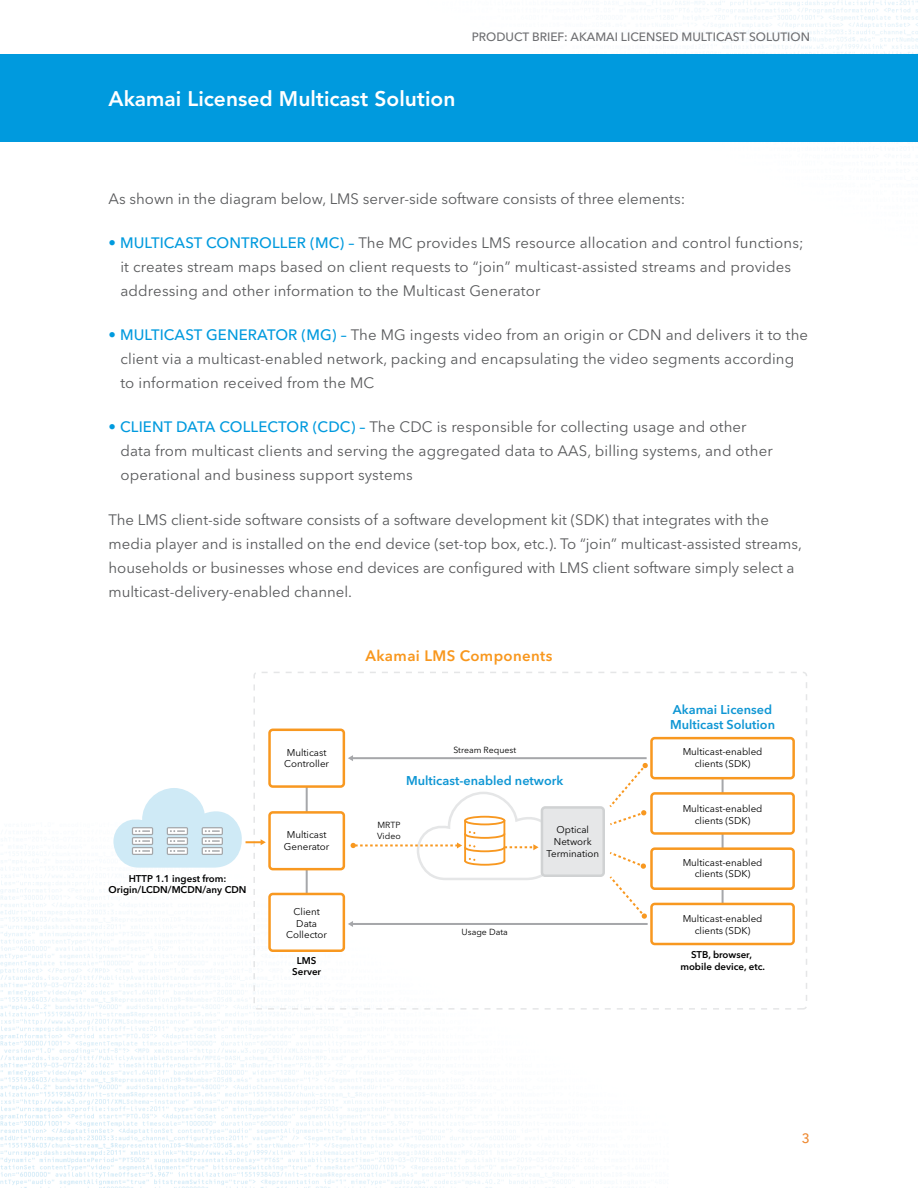
<style>
.page{position:relative;width:918px;height:1188px;background:#fff}
.page>*{position:absolute;margin:0;border:0;box-sizing:border-box;transform-origin:0 0}
.t1{font:800 21px "Avenir LT Std";color:#fff}
.t2{font:15px/24px "Avenir Next LT Pro";letter-spacing:.01em;color:#58595b}
.t3{font:600 15px "Avenir Next LT Pro";letter-spacing:.025em;color:#f8971d}
.t4{font:500 13.5px "Avenir Next LT Pro";color:#ee882f}
.t5{font:600 12.6px/15.1px "Avenir Next LT Pro";color:#0e96d4}
.t6{font:500 12px "Avenir Next LT Pro";color:#6d6e71}
.t7{font:9.75px/11.7px "Avenir Next LT Pro";color:#000;text-align:center}
.t8{font:600 9.75px/11.7px "Avenir Next LT Pro";color:#000;text-align:center}
.t9{font:8.7px/10.5px "Avenir Next LT Pro";color:#000}
.s1{font-weight:500;color:#009ade}
</style>
<div class="page">
<img style="left:0;top:0;width:918px;height:1188px">
<div style="left:0;top:54px;width:918px;height:88px;background:#009ade"></div>
<hr style="left:722px;top:758px;width:2px;height:168px;background:#a6a7aa">
<div style="left:651px;top:738px;width:143px;height:40px;background:#fff;border-radius:3px"></div>
<div style="left:650px;top:737px;width:145px;height:42px;border:3px solid #f89820;border-radius:3px"></div>
<div style="left:651px;top:904px;width:143px;height:40px;background:#fff;border-radius:3px"></div>
<div style="left:650px;top:903px;width:145px;height:42px;border:3px solid #f89820;border-radius:3px"></div>
<div style="left:651px;top:793px;width:143px;height:40px;background:#fff;border-radius:3px"></div>
<div style="left:650px;top:792px;width:145px;height:43px;border:3px solid #f89820;border-radius:3px"></div>
<div style="left:651px;top:849px;width:143px;height:40px;background:#fff;border-radius:3px"></div>
<div style="left:650px;top:847px;width:145px;height:43px;border:3px solid #f89820;border-radius:3px"></div>
<svg style="left:608px;top:850px;width:39px;height:69px"></svg>
<svg style="left:607px;top:763px;width:41px;height:63px"></svg>
<hr style="left:306px;top:758px;width:2px;height:168px;background:#a6a7aa">
<div style="left:253px;top:672px;width:554px;height:338px;border:2px dashed #e5e6e7;border-radius:3px"></div>
<hr style="left:352px;top:757px;width:295px;height:2px;background:#a6a7aa">
<svg style="left:348px;top:755px;width:5px;height:6px"></svg>
<hr style="left:352px;top:923px;width:296px;height:2px;background:#a6a7aa">
<svg style="left:348px;top:921px;width:5px;height:6px"></svg>
<div style="left:542px;top:807px;width:62px;height:69px;background:#e6e7e8;border-radius:3px"></div>
<div style="left:541px;top:806px;width:64px;height:71px;border:3px solid #d0d2d3;border-radius:3px"></div>
<div style="left:270px;top:730px;width:74px;height:57px;background:#fff;border-radius:3px"></div>
<div style="left:268px;top:729px;width:77px;height:59px;border:3px solid #f89820;border-radius:3px"></div>
<div style="left:270px;top:812px;width:74px;height:57px;background:#fff;border-radius:3px"></div>
<div style="left:268px;top:811px;width:77px;height:59px;border:3px solid #f89820;border-radius:3px"></div>
<div style="left:270px;top:894px;width:74px;height:57px;background:#fff;border-radius:3px"></div>
<div style="left:268px;top:893px;width:77px;height:59px;border:3px solid #f89820;border-radius:3px"></div>
<svg style="left:351px;top:790px;width:210px;height:91px"></svg>
<svg style="left:113px;top:788px;width:153px;height:80px"></svg>
<p class="t6" style="left:472px;top:30px;width:340px">PRODUCT BRIEF: AKAMAI LICENSED MULTICAST SOLUTION</p>
<h1 class="t1" style="left:109px;top:86px;width:348px">Akamai Licensed Multicast Solution</h1>
<p class="t2" style="left:109px;top:186px;width:578px">As shown in the diagram below, LMS server-side software consists of three elements:</p>
<p class="t2" style="left:120px;top:231px;width:685px;text-indent:-12px"><span class="s1">• MULTICAST CONTROLLER (MC) –</span> The MC provides LMS resource allocation and control functions; it creates stream maps based on client requests to “join” multicast-assisted streams and provides addressing and other information to the Multicast Generator</p>
<p class="t2" style="left:120px;top:323px;width:689px;text-indent:-12px"><span class="s1">• MULTICAST GENERATOR (MG) –</span> The MG ingests video from an origin or CDN and delivers it to the client via a multicast-enabled network, packing and encapsulating the video segments according to information received from the MC</p>
<p class="t2" style="left:120px;top:415px;width:654px;text-indent:-12px"><span class="s1">• CLIENT DATA COLLECTOR (CDC) –</span> The CDC is responsible for collecting usage and other data from multicast clients and serving the aggregated data to AAS, billing systems, and other operational and business support systems</p>
<p class="t2" style="left:109px;top:507px;width:695px">The LMS client-side software consists of a software development kit (SDK) that integrates with the media player and is installed on the end device (set-top box, etc.). To “join” multicast-assisted streams, households or businesses whose end devices are configured with LMS client software simply select a multicast-delivery-enabled channel.</p>
<p class="t8" style="left:109px;top:872px;width:139px">HTTP 1.1 ingest from:<br>Origin/LCDN/MCDN/any CDN</p>
<p class="t3" style="left:366px;top:646px;width:188px">Akamai LMS Components</p>
<p class="t7" style="left:284px;top:747px;width:46px;text-align:left">Multicast<br>Controller</p>
<p class="t9" style="left:453px;top:745px;width:64px">Stream Request</p>
<p class="t7" style="left:284px;top:829px;width:47px;text-align:left">Multicast<br>Generator</p>
<p class="t7" style="left:286px;top:906px;width:42px">Client<br>Data<br>Collector</p>
<p class="t8" style="left:292px;top:954px;width:30px">LMS<br>Server</p>
<p class="t5" style="left:406px;top:772px;width:159px">Multicast-enabled network</p>
<p class="t9" style="left:377px;top:820px;width:25px">MRTP<br>Video</p>
<p class="t9" style="left:462px;top:926px;width:48px">Usage Data</p>
<p class="t7" style="left:547px;top:824px;width:54px">Optical<br>Network<br>Termination</p>
<p class="t5" style="left:670px;top:702px;width:106px">Akamai Licensed<br>Multicast Solution</p>
<p class="t7" style="left:683px;top:746px;width:81px">Multicast-enabled clients (SDK)</p>
<p class="t7" style="left:683px;top:803px;width:81px">Multicast-enabled clients (SDK)</p>
<p class="t7" style="left:683px;top:856px;width:81px">Multicast-enabled clients (SDK)</p>
<p class="t7" style="left:683px;top:913px;width:81px">Multicast-enabled clients (SDK)</p>
<p class="t8" style="left:680px;top:949px;width:86px">STB, browser, mobile device, etc.</p>
<p class="t4" style="left:802px;top:1131px;width:10px">3</p>
</div>
